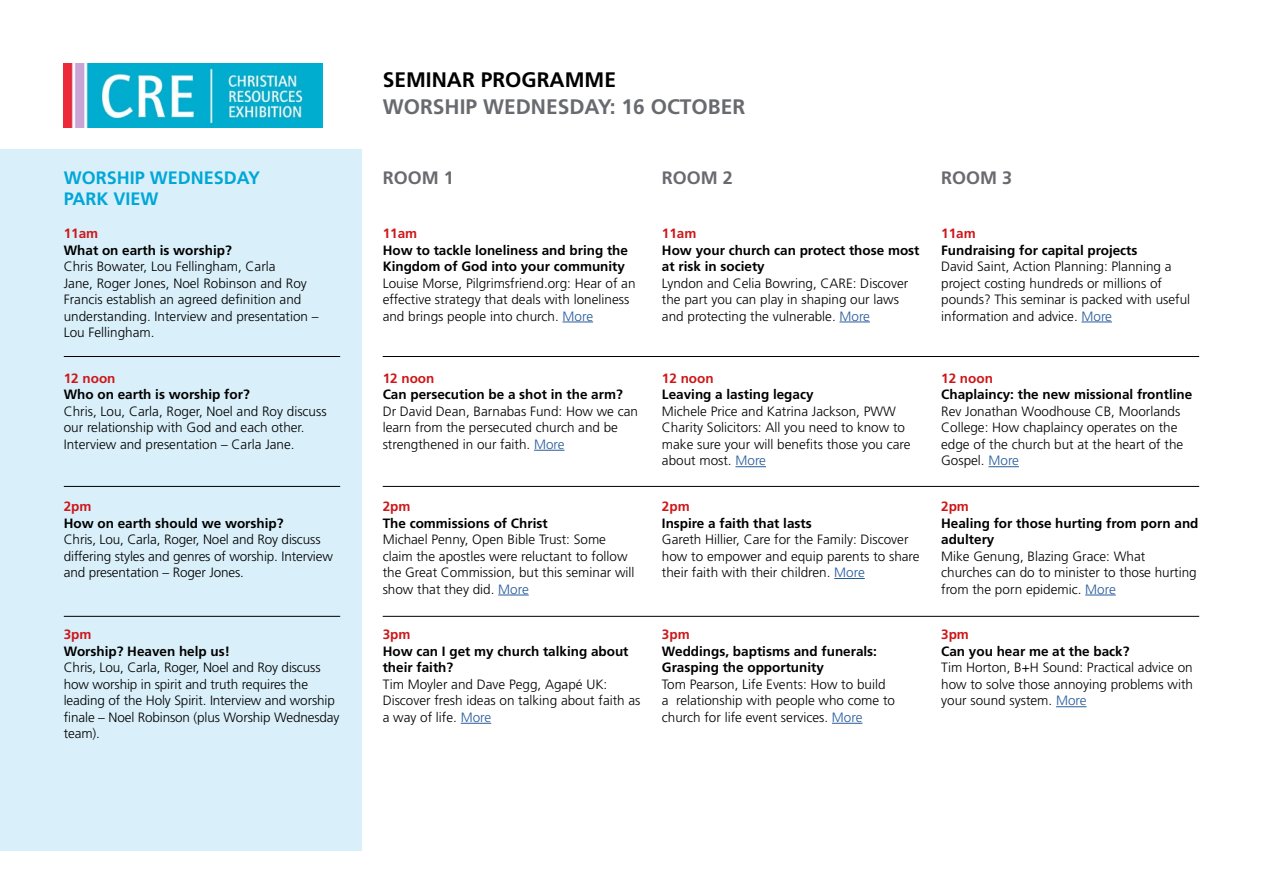
<style>
.page{position:relative;width:1263px;height:893px;background:#fff}
.page>*{position:absolute;margin:0;border:0;box-sizing:border-box;transform-origin:0 0}
.t1{font:700 21px "Frutiger";color:#696a6f}
.t2{font:700 21px "Frutiger";color:#000}
.t3{font:700 18px/21px "Frutiger";color:#00a7d7}
.t4{font:700 18px "Frutiger";color:#696a6f}
.t5{font:300 13.5px/16.5px "Frutiger";color:#000}
.t6{font:700 13.5px/16.5px "Frutiger";color:#000}
.t7{font:700 13.5px "Frutiger";color:#cd171a}
.s1{color:#275b9b}
</style>
<div class="page">
<img style="left:64px;top:64px;width:259px;height:64px">
<div style="left:0;top:149px;width:361px;height:701px;background:#d9eff9"></div>
<hr style="left:562px;top:322px;width:31px;height:1px;background:#275b9b">
<hr style="left:534px;top:450px;width:30px;height:1px;background:#275b9b">
<hr style="left:498px;top:595px;width:31px;height:1px;background:#275b9b">
<hr style="left:461px;top:723px;width:30px;height:1px;background:#275b9b">
<hr style="left:839px;top:322px;width:31px;height:1px;background:#275b9b">
<hr style="left:735px;top:466px;width:31px;height:1px;background:#275b9b">
<hr style="left:834px;top:578px;width:31px;height:1px;background:#275b9b">
<hr style="left:832px;top:723px;width:30px;height:1px;background:#275b9b">
<hr style="left:1081px;top:322px;width:31px;height:1px;background:#275b9b">
<hr style="left:988px;top:466px;width:31px;height:1px;background:#275b9b">
<hr style="left:1085px;top:595px;width:31px;height:1px;background:#275b9b">
<hr style="left:1056px;top:706px;width:30px;height:1px;background:#275b9b">
<hr style="left:383px;top:356px;width:816px;height:1px;background:#000">
<hr style="left:383px;top:486px;width:816px;height:1px;background:#000">
<hr style="left:383px;top:616px;width:816px;height:1px;background:#000">
<hr style="left:64px;top:356px;width:276px;height:1px;background:#000">
<hr style="left:64px;top:486px;width:276px;height:1px;background:#000">
<hr style="left:64px;top:616px;width:276px;height:1px;background:#000">
<h2 class="t3" style="left:64px;top:167px;width:198px">WORSHIP WEDNESDAY<br>PARK VIEW</h2>
<p class="t7" style="left:64px;top:225px;width:36px">11am</p>
<p class="t6" style="left:64px;top:242px;width:170px">What on earth is worship?</p>
<p class="t5" style="left:64px;top:258px;width:256px">Chris Bowater, Lou Fellingham, Carla<br>Jane, Roger Jones, Noel Robinson and Roy Francis establish an agreed definition and understanding. Interview and presentation – Lou Fellingham.</p>
<p class="t7" style="left:64px;top:370px;width:53px">12 noon</p>
<p class="t6" style="left:64px;top:386px;width:188px">Who on earth is worship for?</p>
<p class="t5" style="left:64px;top:403px;width:264px">Chris, Lou, Carla, Roger, Noel and Roy discuss our relationship with God and each other.<br>Interview and presentation – Carla Jane.</p>
<p class="t7" style="left:64px;top:498px;width:29px">2pm</p>
<p class="t6" style="left:64px;top:515px;width:221px">How on earth should we worship?</p>
<p class="t5" style="left:64px;top:531px;width:271px">Chris, Lou, Carla, Roger, Noel and Roy discuss differing styles and genres of worship. Interview and presentation – Roger Jones.</p>
<p class="t7" style="left:64px;top:627px;width:29px">3pm</p>
<p class="t6" style="left:64px;top:643px;width:168px">Worship? Heaven help us!</p>
<p class="t5" style="left:64px;top:659px;width:277px">Chris, Lou, Carla, Roger, Noel and Roy discuss how worship in spirit and truth requires the leading of the Holy Spirit. Interview and worship finale – Noel Robinson (plus Worship Wednesday team).</p>
<h1 class="t2" style="left:383px;top:68px;width:235px">SEMINAR PROGRAMME</h1>
<h1 class="t1" style="left:383px;top:95px;width:364px">WORSHIP WEDNESDAY: 16 OCTOBER</h1>
<h2 class="t4" style="left:383px;top:167px;width:73px">ROOM 1</h2>
<p class="t7" style="left:383px;top:225px;width:36px">11am</p>
<p class="t6" style="left:383px;top:242px;width:247px">How to tackle loneliness and bring the<br>Kingdom of God into your community</p>
<p class="t5" style="left:383px;top:275px;width:254px">Louise Morse, Pilgrimsfriend.org: Hear of an effective strategy that deals with loneliness and brings people into church. <span class="s1">More</span></p>
<p class="t7" style="left:383px;top:370px;width:53px">12 noon</p>
<p class="t6" style="left:383px;top:386px;width:242px">Can persecution be a shot in the arm?</p>
<p class="t5" style="left:383px;top:403px;width:257px">Dr David Dean, Barnabas Fund: How we can learn from the persecuted church and be strengthened in our faith. <span class="s1">More</span></p>
<p class="t7" style="left:383px;top:498px;width:29px">2pm</p>
<p class="t6" style="left:383px;top:515px;width:166px">The commissions of Christ</p>
<p class="t5" style="left:383px;top:531px;width:253px">Michael Penny, Open Bible Trust: Some claim the apostles were reluctant to follow the Great Commission, but this seminar will show that they did. <span class="s1">More</span></p>
<p class="t7" style="left:383px;top:627px;width:29px">3pm</p>
<p class="t6" style="left:383px;top:643px;width:247px">How can I get my church talking about their faith?</p>
<p class="t5" style="left:383px;top:676px;width:259px">Tim Moyler and Dave Pegg, Agapé UK:<br>Discover fresh ideas on talking about faith as a way of life. <span class="s1">More</span></p>
<h2 class="t4" style="left:662px;top:167px;width:73px">ROOM 2</h2>
<p class="t7" style="left:662px;top:225px;width:36px">11am</p>
<p class="t6" style="left:662px;top:242px;width:259px">How your church can protect those most at risk in society</p>
<p class="t5" style="left:662px;top:275px;width:248px">Lyndon and Celia Bowring, CARE: Discover the part you can play in shaping our laws and protecting the vulnerable. <span class="s1">More</span></p>
<p class="t7" style="left:662px;top:370px;width:53px">12 noon</p>
<p class="t6" style="left:662px;top:386px;width:153px">Leaving a lasting legacy</p>
<p class="t5" style="left:662px;top:403px;width:250px">Michele Price and Katrina Jackson, PWW Charity Solicitors: All you need to know to make sure your will benefits those you care about most. <span class="s1">More</span></p>
<p class="t7" style="left:662px;top:498px;width:29px">2pm</p>
<p class="t6" style="left:662px;top:515px;width:151px">Inspire a faith that lasts</p>
<p class="t5" style="left:662px;top:531px;width:259px">Gareth Hillier, Care for the Family: Discover how to empower and equip parents to share their faith with their children. <span class="s1">More</span></p>
<p class="t7" style="left:662px;top:627px;width:29px">3pm</p>
<p class="t6" style="left:662px;top:643px;width:217px">Weddings, baptisms and funerals:<br>Grasping the opportunity</p>
<p class="t5" style="left:662px;top:676px;width:235px">Tom Pearson, Life Events: How to build a relationship with people who come to church for life event services. <span class="s1">More</span></p>
<h2 class="t4" style="left:941px;top:167px;width:73px">ROOM 3</h2>
<p class="t7" style="left:941px;top:225px;width:36px">11am</p>
<p class="t6" style="left:941px;top:242px;width:198px">Fundraising for capital projects</p>
<p class="t5" style="left:941px;top:258px;width:251px">David Saint, Action Planning: Planning a project costing hundreds or millions of pounds? This seminar is packed with useful information and advice. <span class="s1">More</span></p>
<p class="t7" style="left:941px;top:370px;width:53px">12 noon</p>
<p class="t6" style="left:941px;top:386px;width:253px">Chaplaincy: the new missional frontline</p>
<p class="t5" style="left:941px;top:403px;width:244px">Rev Jonathan Woodhouse CB, Moorlands<br>College: How chaplaincy operates on the edge of the church but at the heart of the<br>Gospel. <span class="s1">More</span></p>
<p class="t7" style="left:941px;top:498px;width:29px">2pm</p>
<p class="t6" style="left:941px;top:515px;width:259px">Healing for those hurting from porn and adultery</p>
<p class="t5" style="left:941px;top:548px;width:257px">Mike Genung, Blazing Grace: What churches can do to minister to those hurting from the porn epidemic. <span class="s1">More</span></p>
<p class="t7" style="left:941px;top:627px;width:29px">3pm</p>
<p class="t6" style="left:941px;top:643px;width:190px">Can you hear me at the back?</p>
<p class="t5" style="left:941px;top:659px;width:253px;text-align:justify">Tim Horton, B+H Sound: Practical advice on how to solve those annoying problems with your sound system. <span class="s1">More</span></p>
</div>
